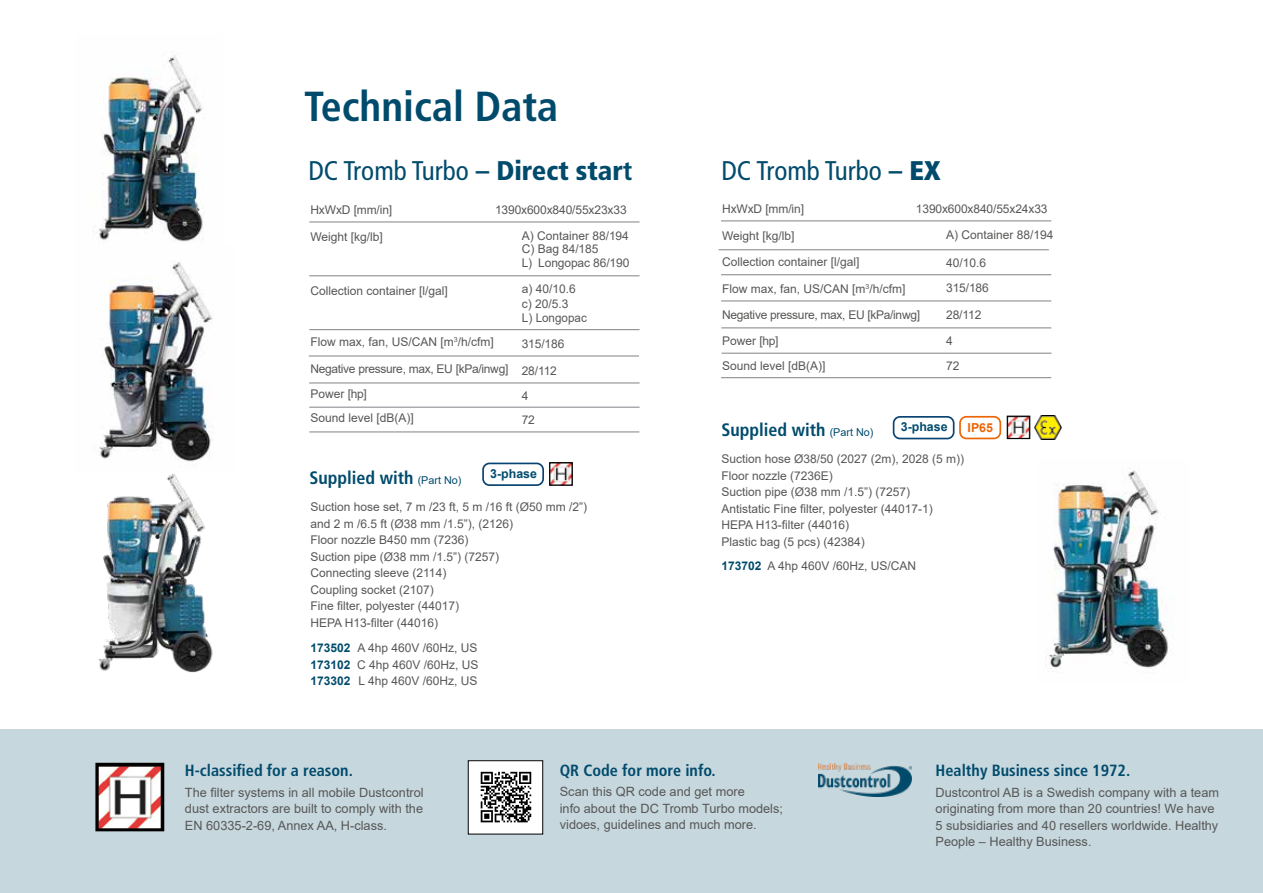
<style>
.page{position:relative;width:1263px;height:893px;background:#fff}
.page>*{position:absolute;margin:0;border:0;box-sizing:border-box;transform-origin:0 0}
.t1{font:700 condensed 42px "Frutiger LT Pro";color:#004b6c}
.t2{font:condensed 27px "Frutiger LT Pro";color:#004b6c}
.t3{font:700 condensed 18px "Frutiger LT Pro";color:#004b6c}
.t4{font:700 condensed 16.2px "Frutiger LT Pro";color:#004b6c}
.t5{font:12.75px/16.5px "Arial";color:#575756}
.t6{font:700 12.3px "Arial";color:#004b6c}
.t7{font:700 12.3px "Arial";color:#ec6608}
.t8{font:12px/16.5px "Arial";color:#575756}
.t9{font:12px/25.5px "Arial";letter-spacing:-.025em;color:#575756}
.s1{font-weight:700}
.s2{font-weight:900}
.s3{font-family:"Arial";font-weight:400;font-stretch:normal;font-size:10.8px}
.s4{font-weight:700;color:#004b6c}
</style>
<div class="page">
<img style="left:551px;top:464px;width:20px;height:20px">
<div style="left:549px;top:462px;width:24px;height:24px;border:1px solid #000"></div>
<div style="left:482px;top:463px;width:62px;height:23px;border:2px solid #084372;border-radius:6px"></div>
<img style="left:1009px;top:418px;width:19px;height:19px">
<div style="left:1007px;top:416px;width:23px;height:23px;border:1px solid #000"></div>
<div style="left:893px;top:416px;width:61px;height:23px;border:2px solid #084372;border-radius:6px"></div>
<img style="left:1034px;top:416px;width:28px;height:23px">
<div style="left:959px;top:416px;width:42px;height:23px;border:2px solid #ec6608;border-radius:6px"></div>
<div style="left:0;top:729px;width:1263px;height:164px;background:#c7d7de"></div>
<img style="left:99px;top:767px;width:61px;height:60px">
<div style="left:95px;top:763px;width:69px;height:68px;border:3px solid #000"></div>
<img style="left:818px;top:764px;width:94px;height:33px">
<hr style="left:309px;top:221px;width:331px;height:1px;background:#86888c">
<hr style="left:309px;top:275px;width:331px;height:1px;background:#86888c">
<hr style="left:309px;top:329px;width:331px;height:1px;background:#86888c">
<hr style="left:309px;top:382px;width:331px;height:1px;background:#86888c">
<hr style="left:309px;top:355px;width:330px;height:1px;background:#86888c">
<hr style="left:309px;top:407px;width:331px;height:1px;background:#86888c">
<hr style="left:309px;top:431px;width:330px;height:1px;background:#86888c">
<hr style="left:721px;top:220px;width:330px;height:1px;background:#86888c">
<hr style="left:721px;top:274px;width:330px;height:1px;background:#86888c">
<hr style="left:721px;top:300px;width:330px;height:1px;background:#86888c">
<hr style="left:721px;top:377px;width:330px;height:1px;background:#86888c">
<hr style="left:721px;top:327px;width:330px;height:1px;background:#86888c">
<hr style="left:719px;top:249px;width:330px;height:1px;background:#86888c">
<hr style="left:721px;top:353px;width:330px;height:1px;background:#86888c">
<div style="left:468px;top:761px;width:75px;height:73px;background:#fff"></div>
<svg style="left:480px;top:771px;width:52px;height:52px"></svg>
<svg style="left:481px;top:772px;width:50px;height:50px"></svg>
<div style="left:468px;top:760px;width:75px;height:74px;border:1px solid #000"></div>
<img style="left:102px;top:262px;width:111px;height:184px">
<img style="left:98px;top:55px;width:105px;height:187px">
<img style="left:98px;top:446px;width:115px;height:227px">
<img style="left:1046px;top:470px;width:123px;height:202px">
<h1 class="t1" style="left:304px;top:82px;width:256px">Technical Data</h1>
<h2 class="t2" style="left:308px;top:154px;width:326px">DC Tromb Turbo <span class="s1">–</span> <span class="s2">Direct star</span><span class="s1">t</span></h2>
<p class="t8" style="left:495px;top:201px;width:133px">1390x600x840/55x23x33</p>
<p class="t8" style="left:310px;top:201px;width:83px">HxWxD [mm/in]</p>
<p class="t8" style="left:310px;top:228px;width:74px">Weight [kg/lb]</p>
<p class="t8" style="left:522px;top:229px;width:109px;line-height:13.5px">A) Container 88/194<br>C) Bag 84/185<br>L) Longopac 86/190</p>
<p class="t8" style="left:522px;top:282px;width:67px;line-height:14.4px">a) 40/10.6 c) 20/5.3<br>L) Longopac</p>
<p class="t8" style="left:522px;top:335px;width:44px">315/186</p>
<p class="t8" style="left:522px;top:358px;width:37px;line-height:25.5px">28/112<br>4</p>
<p class="t8" style="left:522px;top:412px;width:15px">72</p>
<p class="t8" style="left:310px;top:283px;width:139px">Collection container [l/gal]</p>
<p class="t8" style="left:310px;top:334px;width:185px">Flow max, fan, US/CAN [m<sup>3</sup>/h/cfm]</p>
<p class="t9" style="left:310px;top:356px;width:199px">Negative pressure, max, EU [kPa/inwg]<br>Power [hp]</p>
<p class="t8" style="left:310px;top:410px;width:105px">Sound level [dB(A)]</p>
<h3 class="t3" style="left:309px;top:467px;width:154px">Supplied with <span class="s3">(Part No)</span></h3>
<p class="t6" style="left:490px;top:465px;width:48px">3-phase</p>
<p class="t8" style="left:310px;top:499px;width:278px">Suction hose set, 7 m /23 ft, 5 m /16 ft (Ø50 mm /2”) and 2 m /6.5 ft (Ø38 mm /1.5”), (2126)<br>Floor nozzle B450 mm (7236)<br>Suction pipe (Ø38 mm /1.5”) (7257)<br>Connecting sleeve (2114)<br>Coupling socket (2107)<br>Fine filter, polyester (44017)<br>HEPA H13-filter (44016)</p>
<p class="t8" style="left:310px;top:640px;width:170px;text-align:justify"><span class="s4">173502</span> A 4hp 460V /60Hz, US <span class="s4">173102</span> C 4hp 460V /60Hz, US <span class="s4">173302</span> L 4hp 460V /60Hz, US</p>
<h2 class="t2" style="left:721px;top:154px;width:221px">DC Tromb Turbo <span class="s1">–</span> <span class="s2">EX</span></h2>
<p class="t8" style="left:722px;top:200px;width:83px">HxWxD [mm/in]</p>
<p class="t8" style="left:722px;top:223px;width:139px;line-height:25.7px">Weight [kg/lb]<br>Collection container [l/gal]</p>
<p class="t8" style="left:722px;top:280px;width:185px">Flow max, fan, US/CAN [m<sup>3</sup>/h/cfm]</p>
<p class="t9" style="left:722px;top:302px;width:199px">Negative pressure, max, EU [kPa/inwg]<br>Power [hp]<br>Sound level [dB(A)]</p>
<p class="t8" style="left:916px;top:201px;width:133px">1390x600x840/55x24x33</p>
<p class="t8" style="left:946px;top:226px;width:109px">A) Container 88/194</p>
<p class="t8" style="left:946px;top:250px;width:44px;line-height:25.5px">40/10.6<br>315/186</p>
<p class="t8" style="left:946px;top:302px;width:37px;line-height:25.5px">28/112<br>4<br>72</p>
<h3 class="t3" style="left:721px;top:419px;width:154px">Supplied with <span class="s3">(Part No)</span></h3>
<p class="t6" style="left:901px;top:418px;width:48px">3-phase</p>
<p class="t7" style="left:967px;top:419px;width:27px">IP65</p>
<p class="t8" style="left:721px;top:451px;width:244px">Suction hose Ø38/50 (2027 (2m), 2028 (5 m))<br>Floor nozzle (7236E)<br>Suction pipe (Ø38 mm /1.5”) (7257)<br>Antistatic Fine filter, polyester (44017-1)<br>HEPA H13-filter (44016)<br>Plastic bag (5 pcs) (42384)</p>
<p class="t8" style="left:721px;top:557px;width:196px"><span class="s4">173702</span> A 4hp 460V /60Hz, US/CAN</p>
<h3 class="t4" style="left:185px;top:761px;width:169px">H-classified for a reason.</h3>
<p class="t5" style="left:185px;top:784px;width:240px;text-align:justify">The filter systems in all mobile Dustcontrol dust extractors are built to comply with the EN 60335-2-69, Annex AA, H-class.</p>
<h3 class="t4" style="left:560px;top:760px;width:157px">QR Code for more info.</h3>
<p class="t5" style="left:560px;top:784px;width:225px">Scan this QR code and get more<br>info about the DC Tromb Turbo models; vidoes, guidelines and much more.</p>
<h3 class="t4" style="left:935px;top:761px;width:196px">Healthy Business since 1972.</h3>
<p class="t5" style="left:935px;top:784px;width:285px">Dustcontrol AB is a Swedish company with a team originating from more than 20 countries! We have 5 subsidiaries and 40 resellers worldwide. Healthy People – Healthy Business.</p>
</div>
